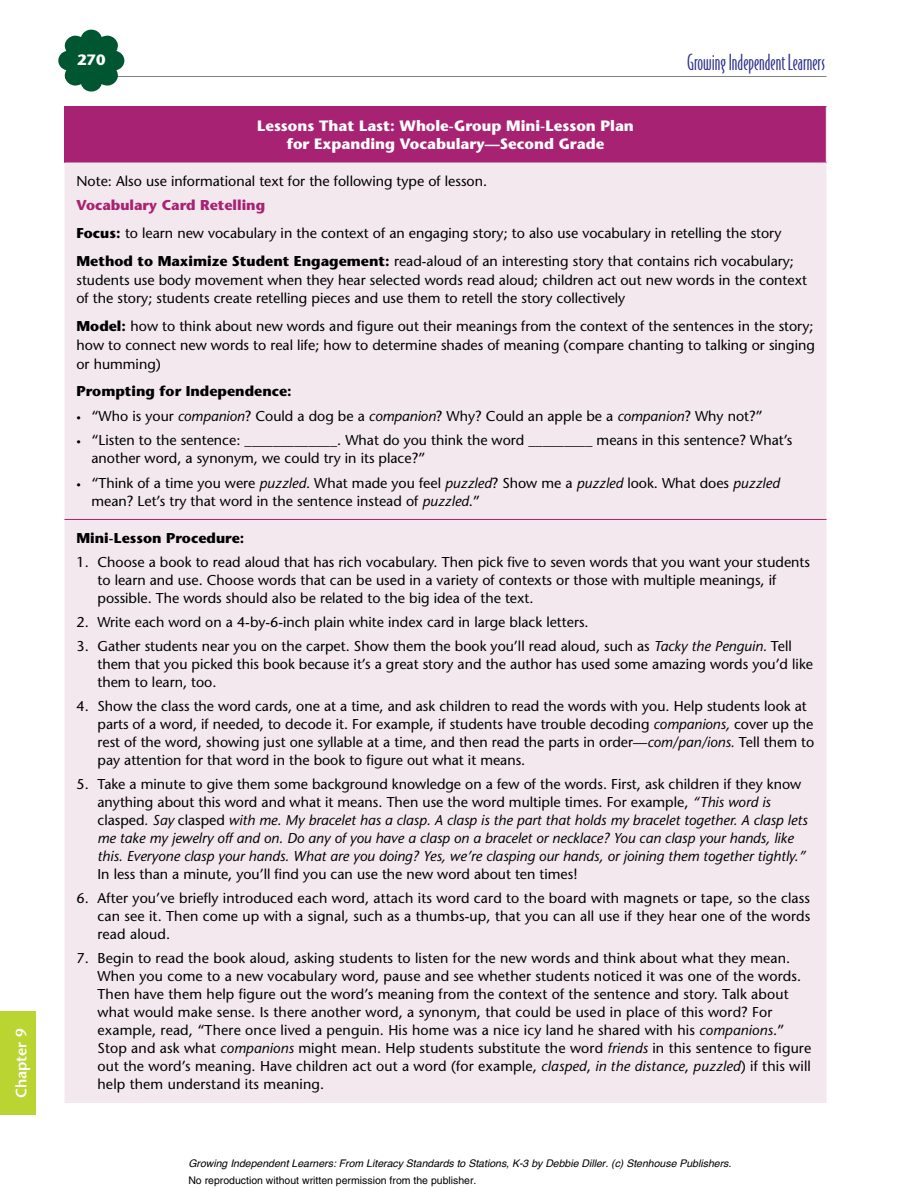
<style>
.page{position:relative;width:918px;height:1188px;background:#fff}
.page>*{position:absolute;margin:0;border:0;box-sizing:border-box;transform-origin:0 0}
.t1{font:21px "Bodega Sans Oldstyle";color:#2e2f8c}
.t2{font:700 15px/18px "Stone Sans Std";color:#fff;text-align:center}
.t3{font:600 15px "Stone Sans";color:#fff}
.t4{font:700 15px "Stone Sans";color:#fff}
.t5{font:500 14.25px/18px "Stone Sans Std";color:#000}
.t6{font:italic 500 14.25px/18px "Stone Sans Std";color:#000}
.t7{font:700 14.25px "Stone Sans Std";color:#000}
.t8{font:italic 10.5px "Helvetica";color:#000}
.t9{font:10.5px "Helvetica";color:#000}
.s1{font-weight:700;color:#a82274}
.s2{font-weight:700}
.s3{font-size:9px}
.s4{font-style:italic}
.s5{font-style:normal}
</style>
<div class="page">
<hr style="left:90px;top:76px;width:736px;height:1px;background:#808285">
<svg style="left:58px;top:30px;width:66px;height:62px"></svg>
<div style="left:0;top:1012px;width:36px;height:103px;background:#bad532"></div>
<div style="left:64px;top:106px;width:763px;height:57px;background:#a82274"></div>
<div style="left:64px;top:163px;width:763px;height:940px;background:#f3e8ed"></div>
<hr style="left:64px;top:519px;width:763px;height:1px;background:#a82274">
<hr style="left:826px;top:106px;width:1px;height:57px;background:#ebebec">
<p class="t3" style="left:12px;top:1098px;width:71px;rotate:-90deg">Chapter 9</p>
<p class="t4" style="left:77px;top:50px;width:30px">270</p>
<h1 class="t1" style="left:687px;top:50px;width:140px">Growing Independent Learners</h1>
<p class="t2" style="left:257px;top:117px;width:378px">Lessons That Last: Whole-Group Mini-Lesson Plan for Expanding Vocabulary—Second Grade</p>
<p class="t5" style="left:76px;top:173px;width:412px">Note: Also use informational text for the following type of lesson.</p>
<p class="t5" style="left:76px;top:192px;width:719px;line-height:27.8px"><span class="s1">Vocabulary Card Retelling<br></span><span class="s2">Focus:</span> to learn new vocabulary in the context of an engaging story; to also use vocabulary in retelling the story<br><span class="s2">Method to Maximize Student Engagement:</span> read-aloud of an interesting story that contains rich vocabulary;</p>
<p class="t5" style="left:76px;top:270px;width:732px;line-height:18.8px">students use body movement when they hear selected words read aloud; children act out new words in the context of the story; students create retelling pieces and use them to retell the story collectively</p>
<p class="t5" style="left:76px;top:317px;width:740px;line-height:18.8px;text-align:justify"><span class="s2">Model:</span> how to think about new words and figure out their meanings from the context of the sentences in the story; how to connect new words to real life; how to determine shades of meaning (compare chanting to talking or singing or humming)</p>
<p class="t7" style="left:76px;top:383px;width:217px">Prompting for Independence:</p>
<p class="t5" style="left:76px;top:407px;width:688px"><span class="s3">•</span> “Who is your <span class="s4">companion</span>? Could a dog be a <span class="s4">companion</span>? Why? Could an apple be a <span class="s4">companion</span>? Why not?”</p>
<p class="t5" style="left:92px;top:431px;width:702px;text-indent:-15px"><span class="s3">•</span> “Listen to the sentence: _____________. What do you think the word _________ means in this sentence? What’s another word, a synonym, we could try in its place?”</p>
<p class="t5" style="left:92px;top:474px;width:690px;text-indent:-15px"><span class="s3">•</span> “Think of a time you were <span class="s4">puzzled</span>. What made you feel <span class="s4">puzzled</span>? Show me a <span class="s4">puzzled</span> look. What does <span class="s4">puzzled </span>mean? Let’s try that word in the sentence instead of <span class="s4">puzzled</span>.”</p>
<p class="t7" style="left:76px;top:530px;width:169px">Mini-Lesson Procedure:</p>
<p class="t5" style="left:97px;top:554px;width:714px;text-indent:-21px">1. Choose a book to read aloud that has rich vocabulary. Then pick five to seven words that you want your students to learn and use. Choose words that can be used in a variety of contexts or those with multiple meanings, if possible. The words should also be related to the big idea of the text.</p>
<p class="t5" style="left:76px;top:613px;width:514px">2. Write each word on a 4-by-6-inch plain white index card in large black letters.</p>
<p class="t5" style="left:97px;top:637px;width:717px;text-indent:-21px">3. Gather students near you on the carpet. Show them the book you’ll read aloud, such as <span class="s4">Tacky the Penguin.</span> Tell them that you picked this book because it’s a great story and the author has used some amazing words you’d like them to learn, too.</p>
<p class="t5" style="left:97px;top:697px;width:718px;text-indent:-21px">4. Show the class the word cards, one at a time, and ask children to read the words with you. Help students look at parts of a word, if needed, to decode it. For example, if students have trouble decoding <span class="s4">companions,</span> cover up the rest of the word, showing just one syllable at a time, and then read the parts in order—<span class="s4">com/pan/ions.</span> Tell them to pay attention for that word in the book to figure out what it means.</p>
<p class="t6" style="left:97px;top:775px;width:712px;text-indent:-21px"><span class="s5">5. Take a minute to give them some background knowledge on a few of the words. First, ask children if they know anything about this word and what it means. Then use the word multiple times. For example,</span> “This word is <span class="s5">clasped</span>. Say <span class="s5">clasped</span> with me. My bracelet has a clasp. A clasp is the part that holds my bracelet together. A clasp lets me take my jewelry off and on. Do any of you have a clasp on a bracelet or necklace? You can clasp your hands, like this. Everyone clasp your hands. What are you doing? Yes, we’re clasping our hands, or joining them together tightly.”</p>
<p class="t5" style="left:97px;top:865px;width:482px">In less than a minute, you’ll find you can use the new word about ten times!</p>
<p class="t5" style="left:97px;top:889px;width:714px;text-align:justify;text-indent:-21px">6. After you’ve briefly introduced each word, attach its word card to the board with magnets or tape, so the class can see it. Then come up with a signal, such as a thumbs-up, that you can all use if they hear one of the words read aloud.</p>
<p class="t5" style="left:97px;top:949px;width:715px;text-indent:-21px">7. Begin to read the book aloud, asking students to listen for the new words and think about what they mean.<br>When you come to a new vocabulary word, pause and see whether students noticed it was one of the words.<br>Then have them help figure out the word’s meaning from the context of the sentence and story. Talk about what would make sense. Is there another word, a synonym, that could be used in place of this word? For example, read, “There once lived a penguin. His home was a nice icy land he shared with his <span class="s4">companions</span>.” Stop and ask what <span class="s4">companions</span> might mean. Help students substitute the word <span class="s4">friends</span> in this sentence to figure out the word’s meaning. Have children act out a word (for example, <span class="s4">clasped</span>, <span class="s4">in the distance</span>, <span class="s4">puzzled</span>) if this will help them understand its meaning.</p>
<p class="t8" style="left:188px;top:1155px;width:545px">Growing Independent Learners: From Literacy Standards to Stations, K-3 by Debbie Diller. (c) Stenhouse Publishers.</p>
<p class="t9" style="left:188px;top:1174px;width:290px">No reproduction without written permission from the publisher.</p>
</div>
